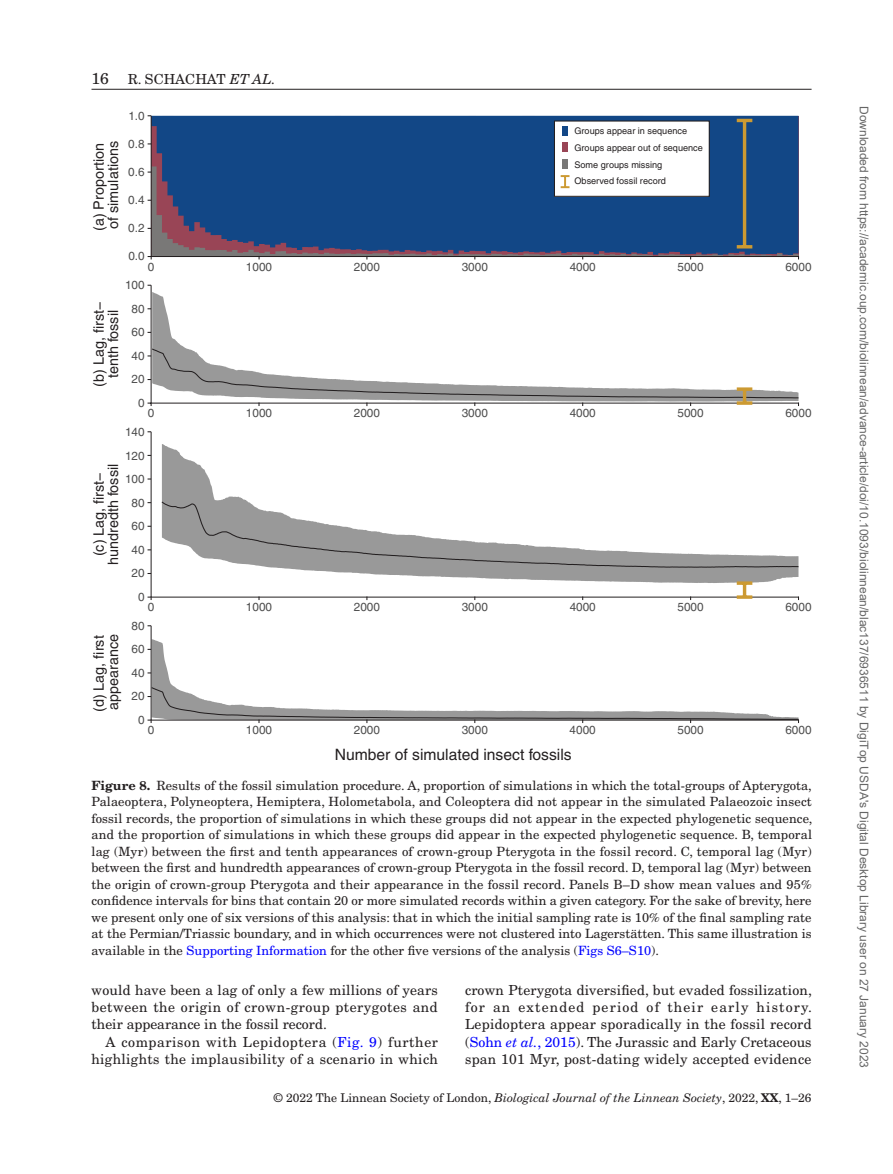
<style>
.page{position:relative;width:893px;height:1174px;background:#fff}
.page>*{position:absolute;margin:0;border:0;box-sizing:border-box;transform-origin:0 0}
.t1{font:15.6px "Helvetica";color:#231f20}
.t2{font:14.4px/14.4px "Helvetica";color:#231f20;text-align:center}
.t3{font:13.8px/17.2px "New Century Schlbk LT Std";letter-spacing:.025em;color:#231f20;text-align:justify}
.t4{font:13.8px "New Century Schlbk LT Std";color:#231f20}
.t5{font:12.75px/16.5px "New Century Schlbk LT Std";color:#231f20;text-align:justify}
.t6{font:12px "Arial";color:#666}
.t7{font:12px "New Century Schlbk LT Std";color:#231f20}
.t8{font:11.7px "Helvetica";color:#4d4d4d}
.t9{font:9.15px "Helvetica";color:#231f20}
.s1{font-size:15.75px}
.s2{font-style:italic}
.s3{font-weight:700}
.s4{color:#00f}
.s5{font-style:italic;color:#00f}
</style>
<div class="page">
<hr style="left:92px;top:89px;width:720px;height:1px;background:#231f20">
<svg style="left:152px;top:292px;width:32px;height:55px"></svg>
<svg style="left:162px;top:444px;width:636px;height:139px"></svg>
<svg style="left:161px;top:500px;width:638px;height:68px"></svg>
<svg style="left:152px;top:639px;width:21px;height:47px"></svg>
<hr style="left:151px;top:432px;width:1px;height:165px;background:#231f20">
<hr style="left:151px;top:597px;width:647px;height:1px;background:#231f20">
<svg style="left:148px;top:596px;width:4px;height:4px"></svg>
<svg style="left:737px;top:595px;width:15px;height:4px"></svg>
<svg style="left:737px;top:581px;width:15px;height:4px"></svg>
<hr style="left:743px;top:583px;width:3px;height:14px;background:#cc9a32">
<hr style="left:151px;top:626px;width:1px;height:94px;background:#231f20">
<hr style="left:151px;top:285px;width:1px;height:118px;background:#231f20">
<div style="left:152px;top:116px;width:646px;height:50px;background:#124786"></div>
<svg style="left:152px;top:166px;width:646px;height:90px;background:#204981"></svg>
<div style="left:554px;top:121px;width:155px;height:75px;background:#fff"></div>
<div style="left:554px;top:120px;width:156px;height:77px;border:1px solid #231f20"></div>
<div style="left:562px;top:159px;width:6px;height:10px;background:#797877"></div>
<div style="left:562px;top:143px;width:6px;height:9px;background:#994556"></div>
<div style="left:562px;top:126px;width:6px;height:9px;background:#124786"></div>
<svg style="left:561px;top:175px;width:8px;height:13px"></svg>
<hr style="left:151px;top:116px;width:1px;height:140px;background:#231f20">
<hr style="left:151px;top:256px;width:647px;height:1px;background:#231f20">
<svg style="left:148px;top:686px;width:651px;height:37px"></svg>
<svg style="left:148px;top:347px;width:651px;height:59px"></svg>
<hr style="left:737px;top:245px;width:15px;height:3px;background:#cc9a32">
<hr style="left:737px;top:119px;width:15px;height:3px;background:#cc9a32">
<hr style="left:743px;top:120px;width:3px;height:127px;background:#cc9a32">
<p class="t4" style="left:92px;top:70px;width:186px"><span class="s1">16</span> R. SCHACHAT <span class="s2">ET AL.</span></p>
<p class="t2" style="left:92px;top:231px;width:92px;text-align:left;rotate:-90deg">(a) Proportion of simulations</p>
<p class="t8" style="left:128px;top:109px;width:18px">1.0</p>
<p class="t8" style="left:128px;top:137px;width:18px">0.8</p>
<p class="t8" style="left:128px;top:165px;width:18px">0.6</p>
<p class="t8" style="left:128px;top:193px;width:18px">0.4</p>
<p class="t8" style="left:128px;top:221px;width:18px">0.2</p>
<p class="t8" style="left:128px;top:249px;width:18px">0.0</p>
<p class="t9" style="left:574px;top:125px;width:114px">Groups appear in sequence</p>
<p class="t9" style="left:574px;top:142px;width:130px">Groups appear out of sequence</p>
<p class="t9" style="left:574px;top:176px;width:93px">Observed fossil record</p>
<p class="t9" style="left:574px;top:159px;width:89px">Some groups missing</p>
<p class="t8" style="left:148px;top:260px;width:8px">0</p>
<p class="t8" style="left:246px;top:260px;width:28px">1000</p>
<p class="t8" style="left:354px;top:260px;width:28px">2000</p>
<p class="t8" style="left:462px;top:260px;width:28px">3000</p>
<p class="t8" style="left:570px;top:260px;width:28px">4000</p>
<p class="t8" style="left:678px;top:260px;width:28px">5000</p>
<p class="t8" style="left:785px;top:260px;width:28px">6000</p>
<p class="t8" style="left:125px;top:278px;width:21px">100</p>
<p class="t2" style="left:92px;top:387px;width:86px;rotate:-90deg">(b) Lag, first− tenth fossil</p>
<p class="t8" style="left:132px;top:302px;width:15px">80</p>
<p class="t8" style="left:132px;top:325px;width:15px">60</p>
<p class="t8" style="left:132px;top:349px;width:15px">40</p>
<p class="t8" style="left:132px;top:372px;width:15px">20</p>
<p class="t8" style="left:138px;top:396px;width:8px">0</p>
<p class="t8" style="left:148px;top:406px;width:8px">0</p>
<p class="t8" style="left:125px;top:425px;width:21px">140</p>
<p class="t8" style="left:125px;top:449px;width:21px">120</p>
<p class="t2" style="left:92px;top:565px;width:102px;rotate:-90deg">(c) Lag, first− hundredth fossil</p>
<p class="t8" style="left:125px;top:472px;width:21px">100</p>
<p class="t8" style="left:132px;top:496px;width:15px">80</p>
<p class="t8" style="left:132px;top:519px;width:15px">60</p>
<p class="t8" style="left:132px;top:543px;width:15px">40</p>
<p class="t8" style="left:132px;top:566px;width:15px">20</p>
<p class="t8" style="left:138px;top:590px;width:8px">0</p>
<p class="t8" style="left:148px;top:600px;width:8px">0</p>
<p class="t2" style="left:92px;top:712px;width:80px;text-align:left;rotate:-90deg">(d) Lag, first appearance</p>
<p class="t8" style="left:132px;top:619px;width:15px">80</p>
<p class="t8" style="left:132px;top:642px;width:15px">60</p>
<p class="t8" style="left:132px;top:666px;width:15px">40</p>
<p class="t8" style="left:132px;top:689px;width:15px">20</p>
<p class="t8" style="left:138px;top:713px;width:8px">0</p>
<p class="t8" style="left:148px;top:723px;width:8px">0</p>
<p class="t8" style="left:246px;top:406px;width:28px">1000</p>
<p class="t8" style="left:354px;top:406px;width:28px">2000</p>
<p class="t8" style="left:462px;top:406px;width:28px">3000</p>
<p class="t8" style="left:570px;top:406px;width:28px">4000</p>
<p class="t8" style="left:678px;top:406px;width:28px">5000</p>
<p class="t8" style="left:785px;top:406px;width:28px">6000</p>
<p class="t8" style="left:246px;top:600px;width:28px">1000</p>
<p class="t8" style="left:354px;top:600px;width:28px">2000</p>
<p class="t8" style="left:462px;top:600px;width:28px">3000</p>
<p class="t8" style="left:570px;top:600px;width:28px">4000</p>
<p class="t8" style="left:678px;top:600px;width:28px">5000</p>
<p class="t8" style="left:785px;top:600px;width:28px">6000</p>
<p class="t8" style="left:246px;top:723px;width:28px">1000</p>
<p class="t8" style="left:462px;top:723px;width:28px">3000</p>
<p class="t8" style="left:570px;top:723px;width:28px">4000</p>
<p class="t8" style="left:677px;top:723px;width:28px">5000</p>
<p class="t8" style="left:785px;top:723px;width:28px">6000</p>
<p class="t8" style="left:354px;top:723px;width:28px">2000</p>
<p class="t1" style="left:335px;top:745px;width:238px">Number of simulated insect fossils</p>
<p class="t5" style="left:92px;top:776px;width:722px"><span class="s3">Figure 8.</span> Results of the fossil simulation procedure. A, proportion of simulations in which the total-groups of Apterygota, Palaeoptera, Polyneoptera, Hemiptera, Holometabola, and Coleoptera did not appear in the simulated Palaeozoic insect fossil records, the proportion of simulations in which these groups did not appear in the expected phylogenetic sequence, and the proportion of simulations in which these groups did appear in the expected phylogenetic sequence. B, temporal lag (Myr) between the first and tenth appearances of crown-group Pterygota in the fossil record. C, temporal lag (Myr) between the first and hundredth appearances of crown-group Pterygota in the fossil record. D, temporal lag (Myr) between the origin of crown-group Pterygota and their appearance in the fossil record. Panels B–D show mean values and 95% confidence intervals for bins that contain 20 or more simulated records within a given category. For the sake of brevity, here we present only one of six versions of this analysis: that in which the initial sampling rate is 10% of the final sampling rate at the Permian/Triassic boundary, and in which occurrences were not clustered into Lagerstätten. This same illustration is available in the <span class="s4">Supporting Information</span> for the other five versions of the analysis (<span class="s4">Figs S6–S10</span>).</p>
<p class="t3" style="left:92px;top:981px;width:348px">would have been a lag of only a few millions of years between the origin of crown-group pterygotes and their appearance in the fossil record.</p>
<p class="t3" style="left:92px;top:1033px;width:348px;text-align:right">A comparison with Lepidoptera (<span class="s4">Fig. 9</span>) further highlights the implausibility of a scenario in which</p>
<p class="t3" style="left:465px;top:981px;width:348px">crown Pterygota diversified, but evaded fossilization, for an extended period of their early history.<br>Lepidoptera appear sporadically in the fossil record (<span class="s4">Sohn</span> <span class="s5">et al.</span><span class="s4">, 2015</span>). The Jurassic and Early Cretaceous span 101 Myr, post-dating widely accepted evidence</p>
<p class="t7" style="left:274px;top:1090px;width:539px">© 2022 The Linnean Society of London, <span class="s2">Biological Journal of the Linnean Society</span>, 2022, <span class="s3">XX</span>, 1–26</p>
<p class="t6" style="left:868px;top:106px;width:963px;rotate:90deg">Downloaded from https://academic.oup.com/biolinnean/advance-article/doi/10.1093/biolinnean/blac137/6936511 by DigiTop USDA's Digital Desktop Library user on 27 January 2023</p>
</div>
